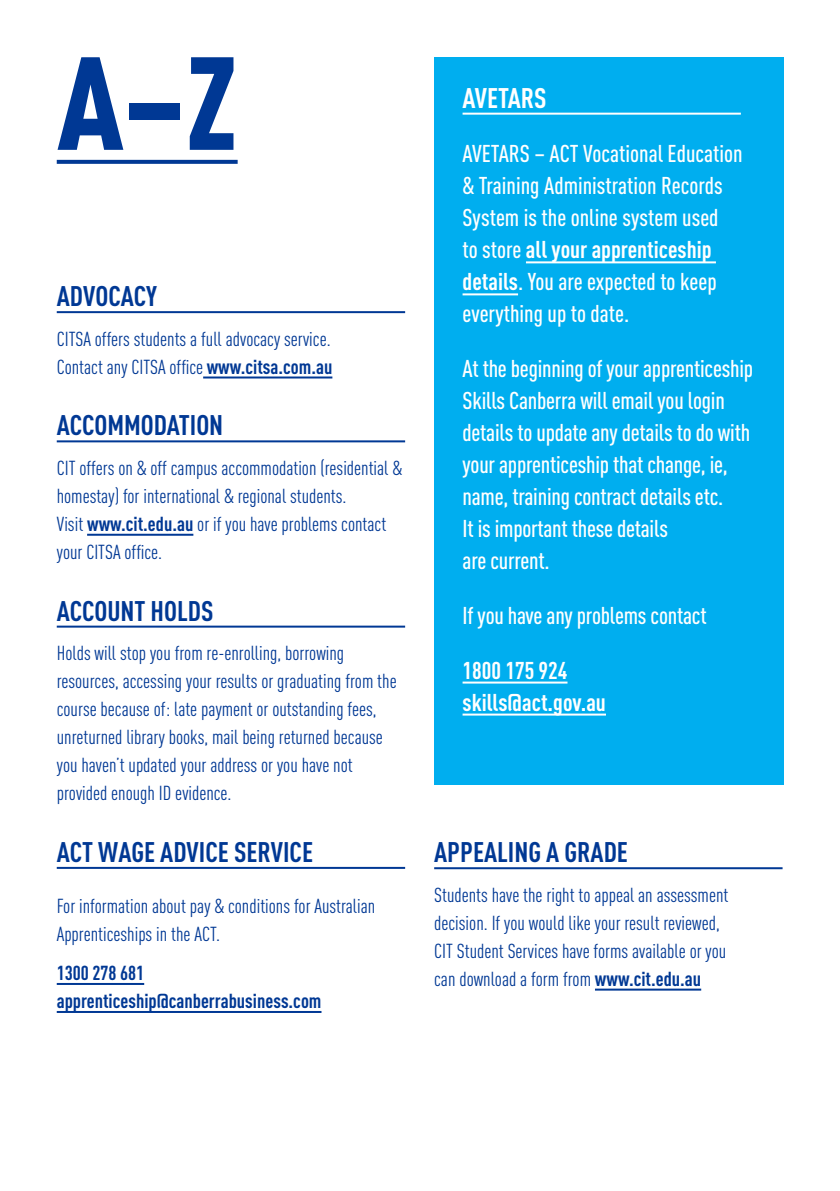
<style>
.page{position:relative;width:840px;height:1191px;background:#fff}
.page>*{position:absolute;margin:0;border:0;box-sizing:border-box;transform-origin:0 0}
.WELCOME_H1{font:900 130px "DIN Cond";color:#003894}
.A-Z_header{font:700 28px "DIN Cond";color:#003894}
.A-Z_H_pop_out{font:700 28px "DIN Cond";color:#fff}
.A-Z_Body_pop_out{font:500 24px/32px "DIN Cond";letter-spacing:-.01em;color:#fff}
.A-Z_Body_pop_out-2{font:700 24px/32px "DIN Cond";color:#fff}
.A-Z_Body{font:20px/28px "DIN Cond";color:#003894}
.A-Z_header-2{font:20px/28px "DIN Cond";color:#003894}
.A-Z_Body-2{font:700 20px/28px "DIN Cond";color:#003894}
.s1{font-weight:700}
</style>
<div class="page">
<hr style="left:57px;top:311px;width:348px;height:2px;background:#003894">
<hr style="left:203px;top:376px;width:129px;height:2px;background:#003894">
<hr style="left:57px;top:440px;width:348px;height:2px;background:#003894">
<hr style="left:87px;top:534px;width:106px;height:2px;background:#003894">
<hr style="left:57px;top:625px;width:348px;height:2px;background:#003894">
<hr style="left:57px;top:867px;width:348px;height:2px;background:#003894">
<hr style="left:57px;top:983px;width:87px;height:2px;background:#003894">
<hr style="left:57px;top:1011px;width:264px;height:2px;background:#003894">
<svg style="left:57px;top:160px;width:180px;height:4px"></svg>
<div style="left:434px;top:57px;width:348px;height:727px;background:#00aeef"></div>
<hr style="left:462px;top:113px;width:278px;height:2px;background:#fff">
<hr style="left:525px;top:261px;width:190px;height:2px;background:#fff">
<hr style="left:462px;top:293px;width:55px;height:2px;background:#fff">
<hr style="left:462px;top:681px;width:105px;height:2px;background:#fff">
<hr style="left:462px;top:713px;width:143px;height:2px;background:#fff">
<hr style="left:434px;top:867px;width:348px;height:2px;background:#003894">
<hr style="left:594px;top:988px;width:106px;height:2px;background:#003894">
<p class="WELCOME_H1" style="left:57px;top:22px;width:182px">A–Z</p>
<p class="A-Z_header" style="left:57px;top:279px;width:102px">ADVOCACY</p>
<p class="A-Z_Body" style="left:57px;top:324px;width:277px">CITSA offers students a full advocacy service.<br>Contact any CITSA office <span class="s1">www.citsa.com.au</span></p>
<p class="A-Z_header" style="left:57px;top:408px;width:168px">ACCOMMODATION</p>
<p class="A-Z_Body" style="left:57px;top:453px;width:347px">CIT offers on &amp; off campus accommodation (residential &amp; homestay) for international &amp; regional students.<br>Visit <span class="s1">www.cit.edu.au</span> or if you have problems contact your CITSA office.</p>
<p class="A-Z_header" style="left:57px;top:593px;width:158px">ACCOUNT HOLDS</p>
<p class="A-Z_Body" style="left:57px;top:638px;width:341px">Holds will stop you from re-enrolling, borrowing resources, accessing your results or graduating from the course because of: late payment or outstanding fees, unreturned library books, mail being returned because you haven’t updated your address or you have not provided enough ID evidence.</p>
<p class="A-Z_header" style="left:57px;top:835px;width:258px">ACT WAGE ADVICE SERVICE</p>
<p class="A-Z_header-2" style="left:57px;top:891px;width:320px">For information about pay &amp; conditions for Australian<br>Apprenticeships in the ACT.</p>
<p class="A-Z_Body-2" style="left:57px;top:958px;width:266px">1300 278 681 apprenticeship@canberrabusiness.com</p>
<p class="A-Z_H_pop_out" style="left:462px;top:81px;width:85px">AVETARS</p>
<p class="A-Z_Body_pop_out" style="left:462px;top:137px;width:281px">AVETARS – ACT Vocational Education &amp; Training Administration Records<br>System is the online system used<br>to store <span class="s1">all your apprenticeship details</span>. You are expected to keep everything up to date.</p>
<p class="A-Z_Body_pop_out" style="left:462px;top:352px;width:292px">At the beginning of your apprenticeship Skills Canberra will email you login details to update any details to do with your apprenticeship that change, ie, name, training contract details etc.<br>It is important these details<br>are current.</p>
<p class="A-Z_Body_pop_out" style="left:462px;top:599px;width:245px">If you have any problems contact</p>
<p class="A-Z_Body_pop_out-2" style="left:462px;top:653px;width:145px">1800 175 924 skills@act.gov.au</p>
<p class="A-Z_header" style="left:434px;top:835px;width:195px">APPEALING A GRADE</p>
<p class="A-Z_Body" style="left:434px;top:880px;width:295px">Students have the right to appeal an assessment decision. If you would like your result reviewed, CIT Student Services have forms available or you can download a form from <span class="s1">www.cit.edu.au</span></p>
</div>
